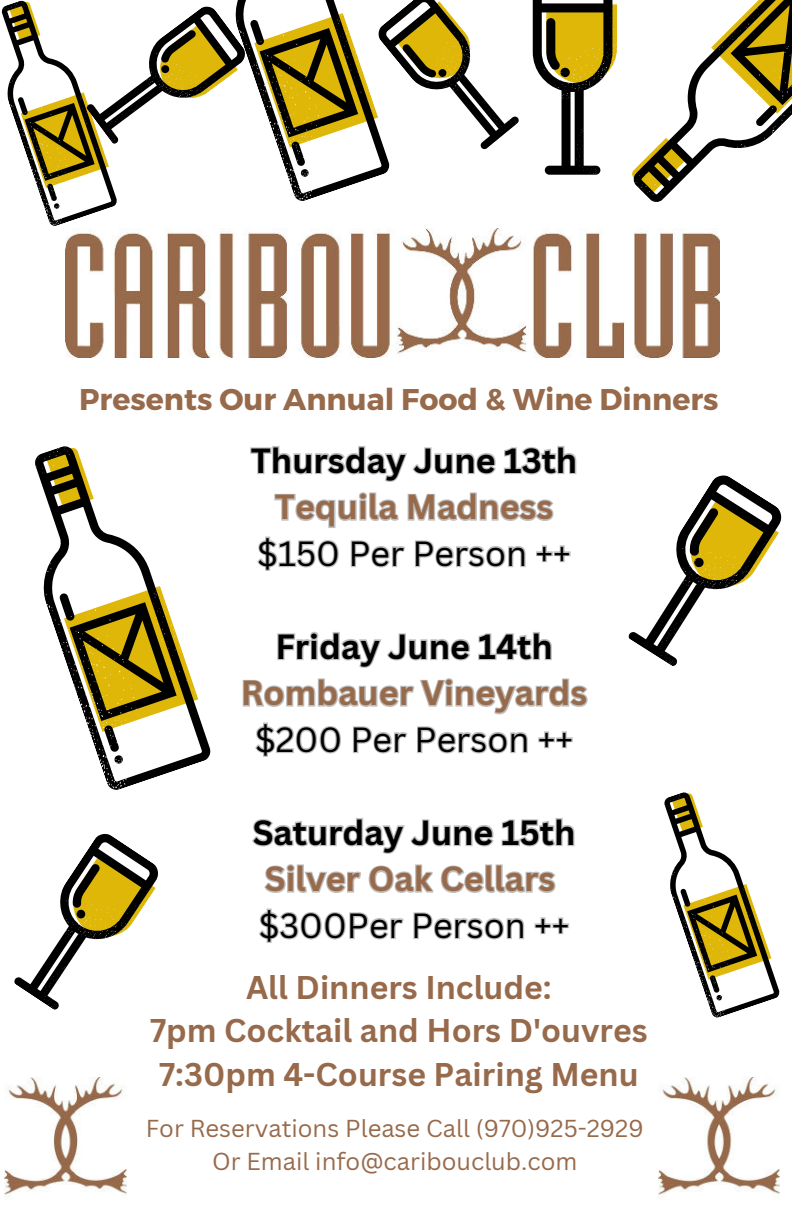
<style>
.page{position:relative;width:792px;height:1224px;background:#fff}
.page>*{position:absolute;margin:0;border:0;box-sizing:border-box;transform-origin:0 0}
.t1{font:700 34px "Canva Sans";color:#976a4b}
.t2{font:700 34px "Canva Sans";color:#000}
.t3{font:34px "Canva Sans";color:#000}
.t4{font:700 32px/43.6px "Canva Sans";color:#976a4b;text-align:center}
.t5{font:700 30px "Montserrat";color:#976a4b}
.t6{font:23.8px/33px "Canva Sans";color:#976a4b;text-align:center}
</style>
<div class="page">
<svg style="left:1px;top:0;width:518px;height:226px"></svg>
<svg style="left:632px;top:0;width:160px;height:202px"></svg>
<svg style="left:533px;top:0;width:84px;height:174px"></svg>
<img style="left:65px;top:228px;width:654px;height:129px">
<svg style="left:250px;top:446px;width:327px;height:36px"></svg>
<svg style="left:274px;top:492px;width:280px;height:36px"></svg>
<svg style="left:257px;top:536px;width:314px;height:35px"></svg>
<svg style="left:277px;top:631px;width:275px;height:37px"></svg>
<svg style="left:242px;top:678px;width:346px;height:79px"></svg>
<svg style="left:252px;top:818px;width:323px;height:36px"></svg>
<svg style="left:264px;top:864px;width:292px;height:29px"></svg>
<svg style="left:259px;top:908px;width:310px;height:35px"></svg>
<svg style="left:628px;top:475px;width:154px;height:191px"></svg>
<svg style="left:35px;top:446px;width:176px;height:344px"></svg>
<svg style="left:46px;top:563px;width:152px;height:226px"></svg>
<svg style="left:36px;top:447px;width:58px;height:62px"></svg>
<svg style="left:14px;top:834px;width:144px;height:176px"></svg>
<svg style="left:664px;top:792px;width:116px;height:226px"></svg>
<img style="left:5px;top:1078px;width:121px;height:120px">
<img style="left:658px;top:1078px;width:122px;height:120px">
<p class="t5" style="left:79px;top:381px;width:641px">Presents Our Annual Food &amp; Wine Dinners</p>
<p class="t2" style="left:251px;top:440px;width:328px">Thursday June 13th</p>
<p class="t1" style="left:275px;top:487px;width:280px">Tequila Madness</p>
<p class="t3" style="left:257px;top:533px;width:315px">$150 Per Person ++</p>
<p class="t2" style="left:275px;top:626px;width:279px">Friday June 14th</p>
<p class="t1" style="left:241px;top:673px;width:348px">Rombauer Vineyards</p>
<p class="t3" style="left:255px;top:719px;width:320px">$200 Per Person ++</p>
<p class="t2" style="left:253px;top:812px;width:324px">Saturday June 15th</p>
<p class="t1" style="left:265px;top:859px;width:292px">Silver Oak Cellars</p>
<p class="t3" style="left:259px;top:905px;width:312px">$300Per Person ++</p>
<p class="t4" style="left:150px;top:966px;width:499px">All Dinners Include:<br>7pm Cocktail and Hors D'ouvres<br>7:30pm 4-Course Pairing Menu</p>
<p class="t6" style="left:146px;top:1112px;width:499px">For Reservations Please Call (970)925-2929<br>Or Email info@caribouclub.com</p>
</div>
